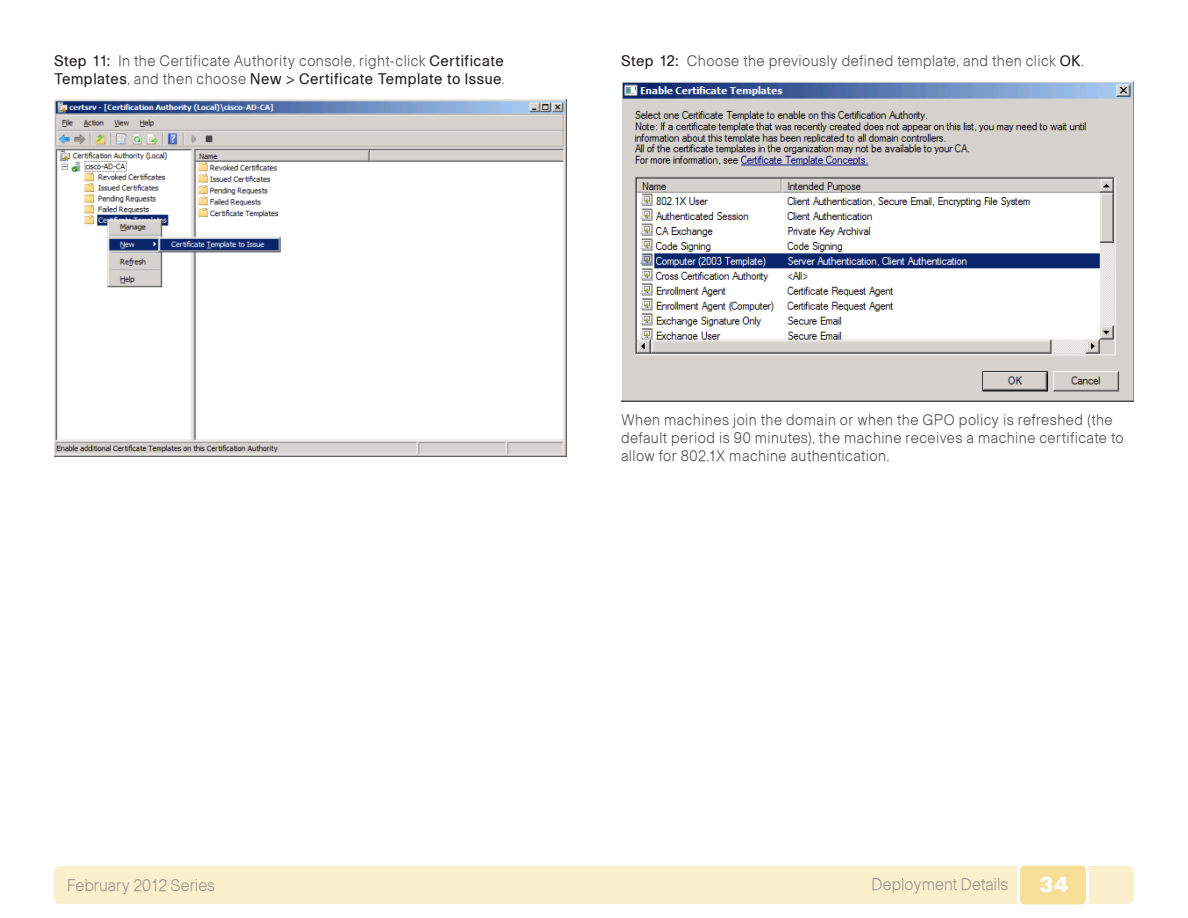
<style>
.page{position:relative;width:1188px;height:918px;background:#fff}
.page>*{position:absolute;margin:0;border:0;box-sizing:border-box;transform-origin:0 0}
.t1{font:900 21px "Cisco";color:#fff}
.t2{font:16.5px "Ciscolight";color:#969696;scale:.95 1}
.Numbered_step_SBA{font:15px/18px "Ciscolight";letter-spacing:.03em;color:#4d4d4d;scale:.95 1}
.Body_text_SBA{font:15px/18px "Ciscolight";letter-spacing:.03em;color:#4d4d4d;scale:.95 1}
.s1{font-family:"Cisco";color:#231f20}
.s2{font-family:"Ciscoregular";color:#231f20}
</style>
<div class="page">
<div style="left:54px;top:866px;width:1080px;height:38px;background:#fcefcb;border-radius:6px"></div>
<div style="left:1019px;top:864px;width:68px;height:42px;background:#f7df97;border-radius:6px"></div>
<div style="left:1017px;top:863px;width:72px;height:44px;border:3px solid #fff;border-radius:6px"></div>
<img style="left:54px;top:100px;width:513px;height:356px">
<img style="left:621px;top:82px;width:513px;height:319px">
<p class="Numbered_step_SBA" style="left:54px;top:51px;width:476px"><span class="s1">Step 11:</span> In the Certificate Authority console, right-click <span class="s2">Certificate<br>Templates</span>, and then choose <span class="s2">New &gt; Certificate Template to Issue</span>.</p>
<p class="Numbered_step_SBA" style="left:621px;top:51px;width:489px"><span class="s1">Step 12:</span> Choose the previously defined template, and then click <span class="s2">OK</span>.</p>
<p class="Body_text_SBA" style="left:621px;top:411px;width:531px">When machines join the domain or when the GPO policy is refreshed (the default period is 90 minutes), the machine receives a machine certificate to allow for 802.1X machine authentication.</p>
<p class="t2" style="left:67px;top:875px;width:157px">February 2012 Series</p>
<p class="t2" style="left:872px;top:874px;width:146px">Deployment Details</p>
<h1 class="t1" style="left:1039px;top:872px;width:31px">34</h1>
</div>
